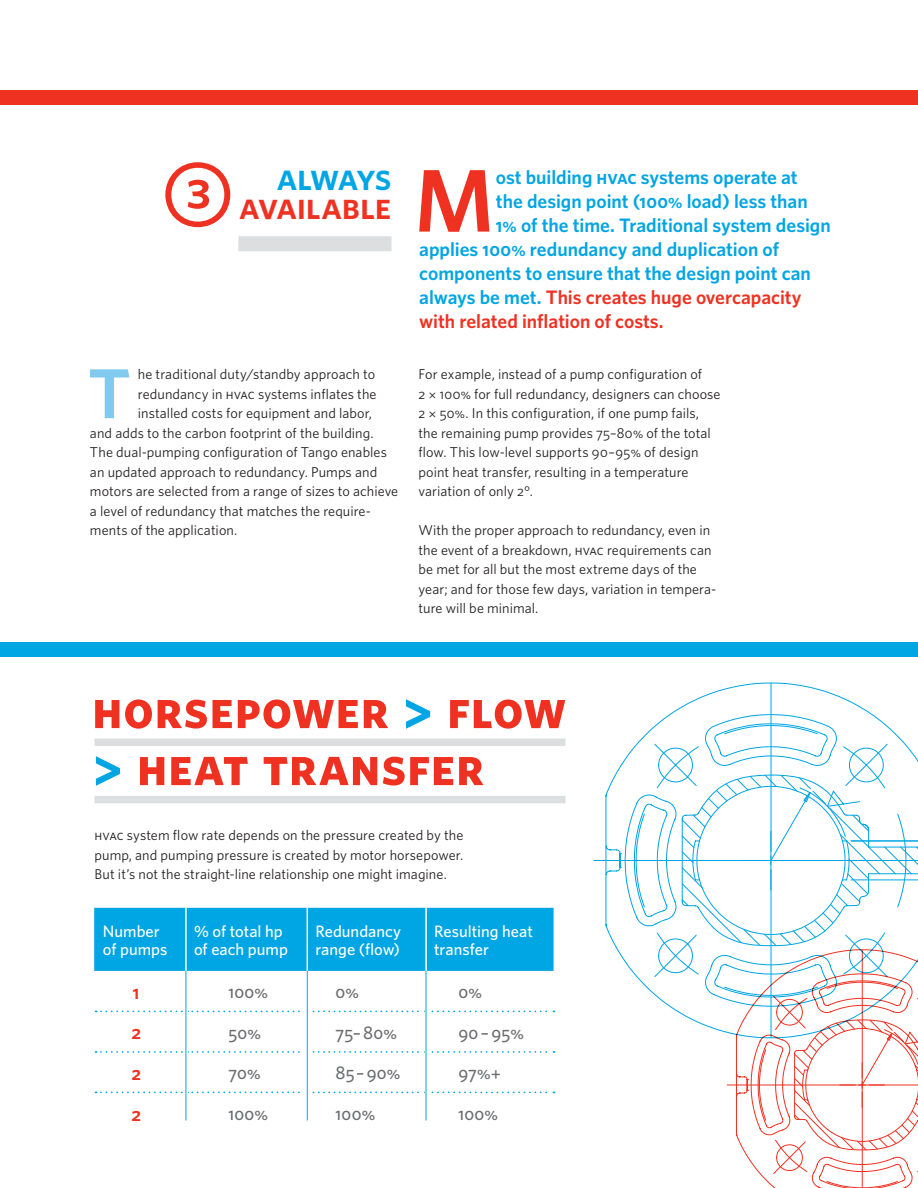
<style>
.page{position:relative;width:918px;height:1188px;background:#fff}
.page>*{position:absolute;margin:0;border:0;box-sizing:border-box;transform-origin:0 0}
.t1{font:600 89.1px "Whitney A";color:#ef3122}
.t2{font:70.8px "Whitney A Semibold SC";color:#80caf0}
.t3{font:66.3px "Whitney A Index White Rd Bd";color:#ef3122}
.t4{font:54px/57px "Whitney A Bold SC";letter-spacing:.02em;color:#ef3122}
.t5{font:37.35px "Whitney A Semibold SC";letter-spacing:-.005em;color:#ef3122}
.t6{font:37.35px "Whitney A Semibold SC";letter-spacing:-.04em;color:#00a5e3}
.t7{font:600 19.5px "Whitney A";color:#00a5e3}
.t8{font:600 19.5px "Whitney A";letter-spacing:-.005em;color:#ef3122}
.t9{font:19.5px "Whitney A Semibold SC";color:#ef3122}
.t10{font:18px "Whitney A Medium SC";letter-spacing:.01em;color:#6c6d70}
.t11{font:500 16.5px/18.1px "Whitney A";color:#fff}
.t12{font:14.25px/19.5px "Whitney A";letter-spacing:.005em;color:#231f20}
.s1{font-family:"Whitney A Book SC"}
.s2{font-family:"Whitney A Semibold SC";font-weight:400}
.s3{color:#00a5e3}
</style>
<div class="page">
<div style="left:0;top:90px;width:918px;height:15px;background:#ef3122"></div>
<div style="left:238px;top:236px;width:154px;height:15px;background:#dddee0"></div>
<hr style="left:594px;top:860px;width:168px;height:1px;background:#00a5e3">
<svg style="left:606px;top:683px;width:300px;height:312px"></svg>
<svg style="left:654px;top:744px;width:264px;height:444px"></svg>
<div style="left:95px;top:908px;width:459px;height:63px;background:#00a5e3"></div>
<svg style="left:96px;top:1011px;width:458px;height:1px"></svg>
<svg style="left:96px;top:1051px;width:458px;height:2px"></svg>
<svg style="left:96px;top:1092px;width:458px;height:1px"></svg>
<hr style="left:94px;top:908px;width:1px;height:63px;background:#00a5e3">
<hr style="left:185px;top:908px;width:2px;height:63px;background:#fff">
<hr style="left:307px;top:908px;width:1px;height:63px;background:#fff">
<hr style="left:425px;top:908px;width:2px;height:63px;background:#fff">
<div style="left:94px;top:796px;width:472px;height:7px;background:#dddee0"></div>
<div style="left:94px;top:739px;width:472px;height:7px;background:#dddee0"></div>
<div style="left:0;top:642px;width:918px;height:15px;background:#00a5e3"></div>
<svg style="left:184px;top:972px;width:4px;height:149px"></svg>
<svg style="left:305px;top:972px;width:5px;height:149px"></svg>
<hr style="left:425px;top:972px;width:3px;height:190px;background:#fff">
<hr style="left:186px;top:971px;width:1px;height:149px;background:#00a5e3">
<hr style="left:307px;top:971px;width:1px;height:149px;background:#00a5e3">
<hr style="left:426px;top:971px;width:1px;height:149px;background:#00a5e3">
<h3 class="t3" style="left:165px;top:162px;width:68px">3</h3>
<h3 class="t6" style="left:277px;top:152px;width:116px">always</h3>
<h3 class="t5" style="left:239px;top:181px;width:154px">available</h3>
<h2 class="t2" style="left:88px;top:346px;width:44px">T</h2>
<p class="t12" style="left:138px;top:364px;width:239px">he traditional duty/standby approach to</p>
<p class="t12" style="left:138px;top:384px;width:240px">redundancy in <span class="s1">hvac</span> systems inflates the</p>
<p class="t12" style="left:138px;top:403px;width:236px">installed costs for equipment and labor,</p>
<p class="t12" style="left:90px;top:423px;width:285px">and adds to the carbon footprint of the building.</p>
<p class="t12" style="left:90px;top:442px;width:299px">The dual-pumping configuration of Tango enables</p>
<p class="t12" style="left:90px;top:462px;width:289px">an updated approach to redundancy. Pumps and</p>
<p class="t12" style="left:90px;top:481px;width:310px">motors are selected from a range of sizes to achieve</p>
<p class="t12" style="left:90px;top:501px;width:282px">a level of redundancy that matches the require-</p>
<p class="t12" style="left:90px;top:520px;width:149px">ments of the application.</p>
<h1 class="t1" style="left:414px;top:141px;width:81px">M</h1>
<h3 class="t7" style="left:496px;top:164px;width:303px">ost building <span class="s2">hvac</span> systems operate at</h3>
<h3 class="t7" style="left:496px;top:188px;width:313px">the design point (<span class="s2">100%</span> load) less than</h3>
<h3 class="t7" style="left:496px;top:212px;width:336px"><span class="s2">1%</span> of the time. Traditional system design</h3>
<h3 class="t7" style="left:419px;top:236px;width:361px">applies <span class="s2">100%</span> redundancy and duplication of</h3>
<h3 class="t7" style="left:419px;top:260px;width:393px">components to ensure that the design point can</h3>
<h3 class="t8" style="left:419px;top:284px;width:384px"><span class="s3">always be met.</span> This creates huge overcapacity</h3>
<h3 class="t8" style="left:419px;top:308px;width:246px">with related inflation of costs.</h3>
<p class="t12" style="left:419px;top:364px;width:304px">For example, instead of a pump configuration of<br><span class="s1">2 × 100%</span> for full redundancy, designers can choose <span class="s1">2 × 50%</span>. In this configuration, if one pump fails, the remaining pump provides <span class="s1">75–80%</span> of the total flow. This low-level supports <span class="s1">90–95%</span> of design point heat transfer, resulting in a temperature variation of only <span class="s1">2°.</span></p>
<p class="t12" style="left:419px;top:520px;width:299px">With the proper approach to redundancy, even in the event of a breakdown, <span class="s1">hvac</span> requirements can be met for all but the most extreme days of the year; and for those few days, variation in tempera&shy;ture will be minimal.</p>
<h3 class="t4" style="left:92px;top:680px;width:475px">horsepower <span class="s3">&gt;</span> flow <span class="s3">&gt;</span> heat transfer</h3>
<p class="t12" style="left:94px;top:825px;width:370px;text-align:justify"><span class="s1">hvac</span> system flow rate depends on the pressure created by the pump, and pumping pressure is created by motor horsepower.<br>But it’s not the straight-line relationship one might imagine.</p>
<p class="t11" style="left:103px;top:922px;width:66px">Number of pumps</p>
<p class="t11" style="left:194px;top:922px;width:95px">% of total hp of each pump</p>
<p class="t11" style="left:315px;top:922px;width:87px">Redundancy range (flow)</p>
<p class="t11" style="left:434px;top:922px;width:100px">Resulting heat transfer</p>
<h3 class="t9" style="left:133px;top:979px;width:8px">1</h3>
<p class="t10" style="left:228px;top:980px;width:41px">100%</p>
<p class="t10" style="left:336px;top:980px;width:25px">0%</p>
<p class="t10" style="left:458px;top:980px;width:25px">0%</p>
<h3 class="t9" style="left:131px;top:1020px;width:11px">2</h3>
<p class="t10" style="left:228px;top:1021px;width:34px">50%</p>
<p class="t10" style="left:336px;top:1021px;width:63px">75–80%</p>
<p class="t10" style="left:458px;top:1021px;width:67px">90 – 95%</p>
<h3 class="t9" style="left:131px;top:1060px;width:11px">2</h3>
<p class="t10" style="left:228px;top:1061px;width:34px">70%</p>
<p class="t10" style="left:336px;top:1061px;width:66px">85– 90%</p>
<p class="t10" style="left:458px;top:1061px;width:44px">97%+</p>
<h3 class="t9" style="left:131px;top:1101px;width:11px">2</h3>
<p class="t10" style="left:228px;top:1102px;width:41px">100%</p>
<p class="t10" style="left:336px;top:1102px;width:41px">100%</p>
<p class="t10" style="left:458px;top:1102px;width:41px">100%</p>
</div>
